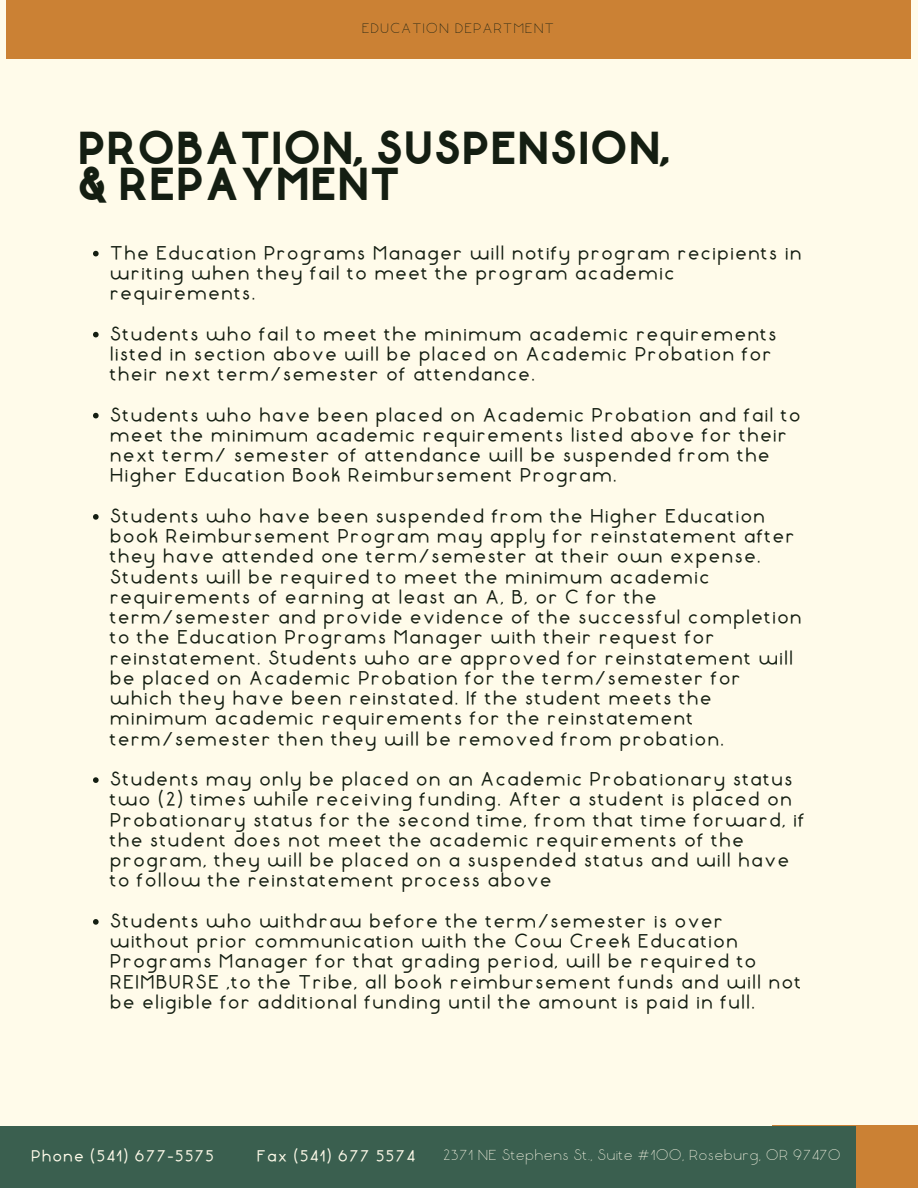
<style>
.page{position:relative;width:918px;height:1188px;background:#fffbea}
.page>*{position:absolute;margin:0;border:0;box-sizing:border-box;transform-origin:0 0}
.t1{font:900 38.25px "Liberal";color:#141e12}
.t2{font:700 18px/20.2px "Liberal";letter-spacing:.05em;color:#141e12}
.t3{font:300 15px "Liberal";color:#fffbea}
.t4{font:700 15px "Liberal";letter-spacing:.05em;color:#fffbea}
.t5{font:300 14.1px "Liberal";letter-spacing:.05em;color:#141e12}
</style>
<div class="page">
<div style="left:6px;top:0;width:905px;height:58px;background:#cb8134"></div>
<div style="left:772px;top:1126px;width:146px;height:62px;background:#cb8134"></div>
<div style="left:0;top:1126px;width:856px;height:62px;background:#3a5f4f"></div>
<svg style="left:93px;top:251px;width:6px;height:5px"></svg>
<svg style="left:93px;top:332px;width:6px;height:5px"></svg>
<svg style="left:93px;top:413px;width:6px;height:5px"></svg>
<svg style="left:93px;top:514px;width:6px;height:6px"></svg>
<svg style="left:93px;top:777px;width:6px;height:6px"></svg>
<svg style="left:93px;top:919px;width:6px;height:6px"></svg>
<p class="t5" style="left:363px;top:21px;width:194px">EDUCATION DEPARTMENT</p>
<p class="t1" style="left:81px;top:127px;width:595px">PROBATION, SUSPENSION,</p>
<p class="t1" style="left:81px;top:163px;width:325px">&amp; REPAYMENT</p>
<p class="t2" style="left:111px;top:243px;width:693px">The Education Programs Manager will notify program recipients in writing when they fail to meet the program academic requirements.</p>
<p class="t2" style="left:111px;top:324px;width:668px">Students who fail to meet the minimum academic requirements listed in section above will be placed on Academic Probation for their next term/semester of attendance.</p>
<p class="t2" style="left:111px;top:405px;width:692px">Students who have been placed on Academic Probation and fail to meet the minimum academic requirements listed above for their next term/ semester of attendance will be suspended from the Higher Education Book Reimbursement Program.</p>
<p class="t2" style="left:111px;top:506px;width:694px">Students who have been suspended from the Higher Education book Reimbursement Program may apply for reinstatement after they have attended one term/semester at their own expense.<br>Students will be required to meet the minimum academic requirements of earning at least an A, B, or C for the term/semester and provide evidence of the successful completion to the Education Programs Manager with their request for reinstatement. Students who are approved for reinstatement will be placed on Academic Probation for the term/semester for which they have been reinstated. If the student meets the minimum academic requirements for the reinstatement term/semester then they will be removed from probation.</p>
<p class="t2" style="left:111px;top:770px;width:697px">Students may only be placed on an Academic Probationary status two (2) times while receiving funding. After a student is placed on Probationary status for the second time, from that time forward, if the student does not meet the academic requirements of the program, they will be placed on a suspended status and will have to follow the reinstatement process above</p>
<p class="t2" style="left:111px;top:911px;width:693px">Students who withdraw before the term/semester is over without prior communication with the Cow Creek Education Programs Manager for that grading period, will be required to REIMBURSE ,to the Tribe, all book reimbursement funds and will not be eligible for additional funding until the amount is paid in full.</p>
<p class="t4" style="left:32px;top:1147px;width:185px">Phone (541) 677-5575</p>
<p class="t4" style="left:258px;top:1147px;width:159px">Fax (541) 677 5574</p>
<p class="t3" style="left:444px;top:1147px;width:399px">2371 NE Stephens St., Suite #100, Roseburg, OR 97470</p>
</div>
